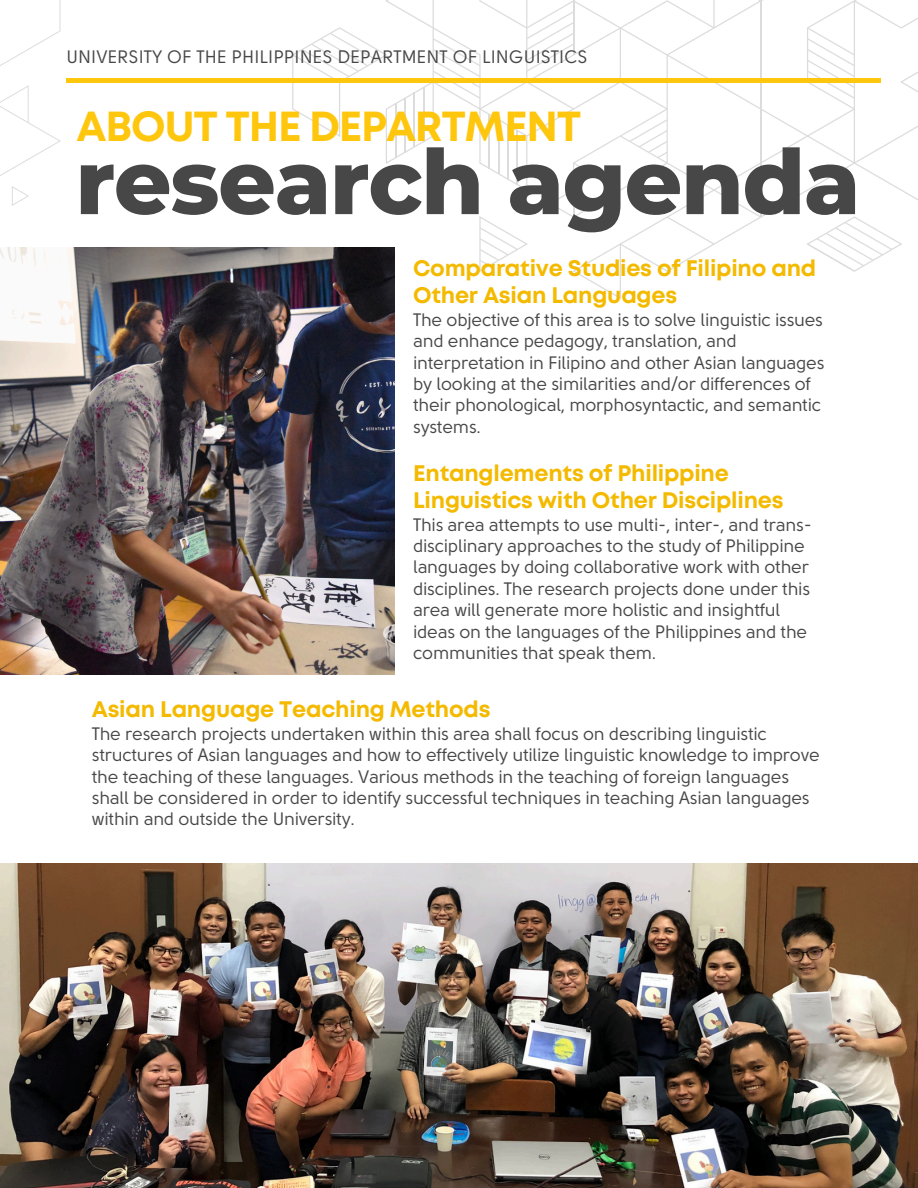
<style>
.page{position:relative;width:918px;height:1188px;background:#fff}
.page>*{position:absolute;margin:0;border:0;box-sizing:border-box;transform-origin:0 0}
.t1{font:800 90px "Montserrat";letter-spacing:-.015em;color:#474747}
.t2{font:700 42px "Mont";letter-spacing:-.03em;color:#ffc60e}
.t3{font:700 22.5px/27px "Mont";letter-spacing:-.01em;color:#f4ba00}
.t4{font:18px/21.3px "Solomon Sans";letter-spacing:-.02em;color:#474747}
.t5{font:18px "Solomon Sans";color:#474747}
</style>
<div class="page">
<svg style="left:292px;top:0;width:626px;height:299px"></svg>
<svg style="left:0;top:0;width:60px;height:66px"></svg>
<svg style="left:0;top:85px;width:61px;height:91px"></svg>
<svg style="left:12px;top:186px;width:17px;height:20px"></svg>
<img style="left:0;top:248px;width:395px;height:426px">
<hr style="left:66px;top:79px;width:815px;height:3px;background:#ffc60e">
<img style="left:0;top:863px;width:918px;height:325px">
<h2 class="t5" style="left:66px;top:48px;width:523px">UNIVERSITY OF THE PHILIPPINES DEPARTMENT OF LINGUISTICS</h2>
<p class="t2" style="left:76px;top:111px;width:506px">ABOUT THE DEPARTMENT</p>
<p class="t1" style="left:75px;top:127px;width:786px">research agenda</p>
<h1 class="t3" style="left:413px;top:257px;width:405px">Comparative Studies of Filipino and</h1>
<p class="t3" style="left:413px;top:284px;width:266px">Other Asian Languages</p>
<p class="t4" style="left:413px;top:310px;width:413px">The objective of this area is to solve linguistic issues and enhance pedagogy, translation, and interpretation in Filipino and other Asian languages by looking at the similarities and/or differences of their phonological, morphosyntactic, and semantic systems.</p>
<p class="t3" style="left:413px;top:461px;width:372px">Entanglements of Philippine<br>Linguistics with Other Disciplines</p>
<p class="t4" style="left:413px;top:515px;width:400px">This area attempts to use multi-, inter-, and trans&shy;disciplinary approaches to the study of Philippine languages by doing collaborative work with other disciplines. The research projects done under this area will generate more holistic and insightful ideas on the languages of the Philippines and the communities that speak them.</p>
<p class="t3" style="left:92px;top:698px;width:400px">Asian Language Teaching Methods</p>
<h3 class="t4" style="left:92px;top:724px;width:730px">The research projects undertaken within this area shall focus on describing linguistic structures of Asian languages and how to effectively utilize linguistic knowledge to improve the teaching of these languages. Various methods in the teaching of foreign languages shall be considered in order to identify successful techniques in teaching Asian languages within and outside the University.</h3>
</div>
